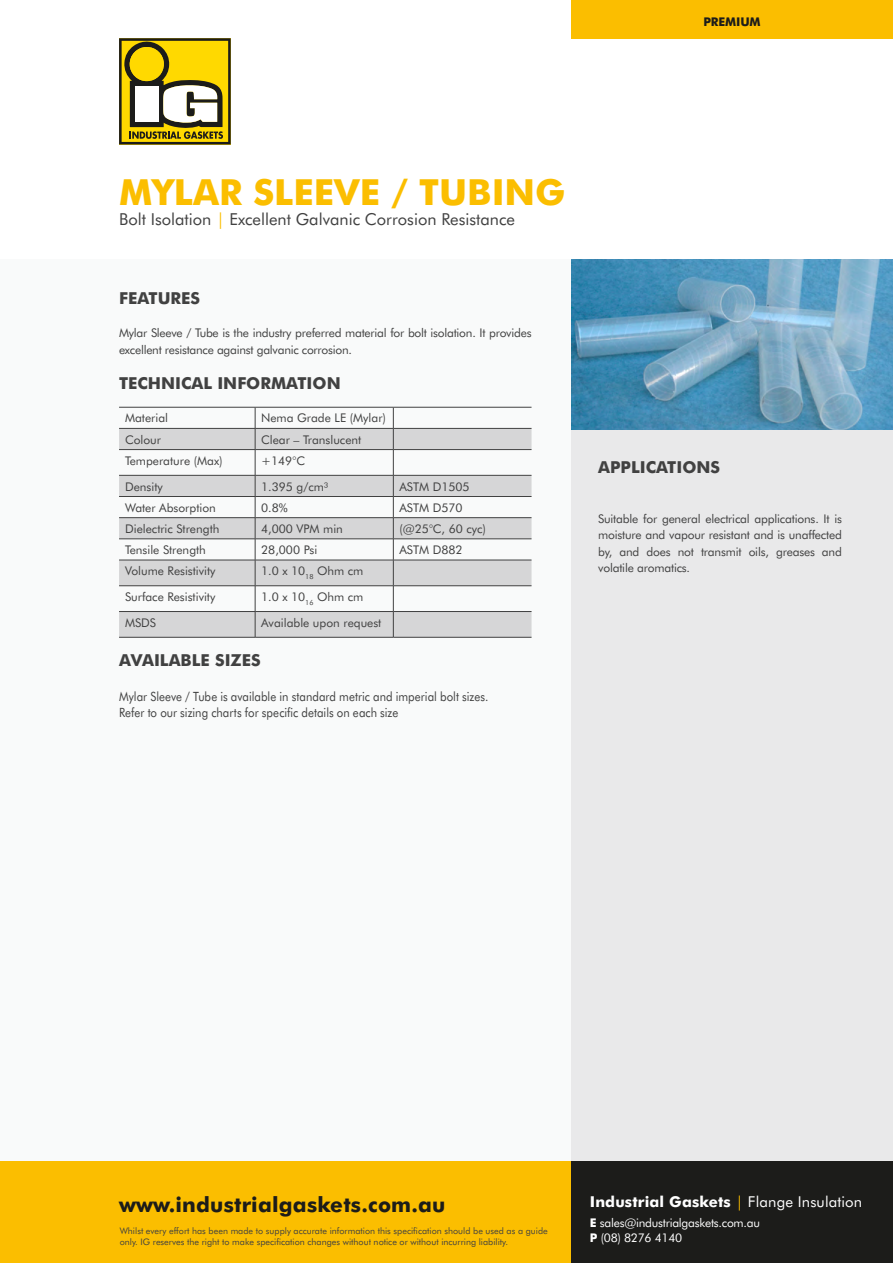
<style>
.page{position:relative;width:893px;height:1263px;background:#fff}
.page>*{position:absolute;margin:0;border:0;box-sizing:border-box;transform-origin:0 0}
.t1{font:700 36px "Futura BT";color:#fbbe00}
.t2{font:700 21px "Futura BT";letter-spacing:.01em;color:#1c1c1a}
.t3{font:700 16.5px "Futura BT";color:#414141}
.t4{font:16.5px "Futura BT";color:#414141}
.t5{font:700 15px "Futura BT";letter-spacing:.01em;color:#fff}
.t6{font:12.75px/16.5px "Futura BT";color:#414141;scale:.9 1}
.t7{font:12px/16.5px "Futura BT";color:#414141;text-align:justify}
.t8{font:12px/16.5px "Futura BT";letter-spacing:-.02em;color:#414141}
.t9{font:12px/15px "Futura BT";letter-spacing:-.02em;color:#fff}
.t10{font:700 12px "Futura BT";letter-spacing:-.01em;color:#1c1c1a}
.t11{font:9px/10.8px "Futura BT";color:#414141}
.s1{color:#fbbe00}
.s2{font-weight:400;color:#fbbe00}
.s3{font-weight:400}
.s4{font-weight:700}
</style>
<div class="page">
<div style="left:0;top:259px;width:893px;height:911px;background:#f9fafa"></div>
<div style="left:571px;top:426px;width:322px;height:739px;background:#e9e9ea"></div>
<div style="left:0;top:1161px;width:573px;height:102px;background:#fbbe00"></div>
<div style="left:571px;top:1161px;width:322px;height:102px;background:#1c1c1a"></div>
<div style="left:571px;top:0;width:322px;height:38px;background:#fbbe00"></div>
<svg style="left:119px;top:38px;width:112px;height:106px"></svg>
<svg style="left:394px;top:429px;width:137px;height:208px;fill:#d6d6d7"></svg>
<hr style="left:393px;top:407px;width:138px;height:1px;background:#414141">
<hr style="left:393px;top:428px;width:138px;height:1px;background:#414141">
<hr style="left:393px;top:449px;width:138px;height:1px;background:#414141">
<hr style="left:393px;top:475px;width:138px;height:1px;background:#414141">
<hr style="left:393px;top:496px;width:138px;height:1px;background:#414141">
<hr style="left:393px;top:517px;width:138px;height:1px;background:#414141">
<hr style="left:393px;top:539px;width:138px;height:1px;background:#414141">
<hr style="left:393px;top:560px;width:138px;height:1px;background:#414141">
<hr style="left:393px;top:585px;width:138px;height:1px;background:#414141">
<hr style="left:393px;top:611px;width:138px;height:1px;background:#414141">
<hr style="left:119px;top:637px;width:136px;height:1px;background:#414141">
<hr style="left:255px;top:637px;width:138px;height:1px;background:#414141">
<hr style="left:393px;top:637px;width:138px;height:1px;background:#414141">
<svg style="left:119px;top:407px;width:275px;height:230px"></svg>
<img style="left:571px;top:259px;width:322px;height:170px">
<p class="t10" style="left:703px;top:15px;width:59px">PREMIUM</p>
<h1 class="t1" style="left:119px;top:170px;width:448px">MYLAR SLEEVE / TUBING</h1>
<h3 class="t4" style="left:119px;top:209px;width:397px">Bolt Isolation <span class="s1">|</span> Excellent Galvanic Corrosion Resistance</h3>
<h3 class="t3" style="left:119px;top:288px;width:83px">FEATURES</h3>
<p class="t8" style="left:119px;top:325px;width:414px">Mylar Sleeve / Tube is the industry preferred material for bolt isolation. It provides excellent resistance against galvanic corrosion.</p>
<h3 class="t3" style="left:119px;top:373px;width:223px">TECHNICAL INFORMATION</h3>
<p class="t7" style="left:125px;top:410px;width:45px">Material</p>
<p class="t7" style="left:261px;top:410px;width:126px">Nema Grade LE (Mylar)</p>
<p class="t7" style="left:125px;top:431px;width:38px">Colour</p>
<p class="t7" style="left:261px;top:431px;width:102px">Clear – Translucent</p>
<p class="t7" style="left:125px;top:452px;width:99px">Temperature (Max)</p>
<p class="t7" style="left:261px;top:452px;width:45px">+149°C</p>
<p class="t7" style="left:125px;top:478px;width:39px">Density</p>
<p class="t7" style="left:261px;top:478px;width:69px">1.395 g/cm³</p>
<p class="t7" style="left:399px;top:478px;width:72px">ASTM D1505</p>
<p class="t7" style="left:125px;top:499px;width:92px">Water Absorption</p>
<p class="t7" style="left:261px;top:499px;width:28px">0.8%</p>
<p class="t7" style="left:399px;top:499px;width:65px">ASTM D570</p>
<p class="t7" style="left:125px;top:520px;width:96px">Dielectric Strength</p>
<p class="t7" style="left:261px;top:520px;width:83px">4,000 VPM min</p>
<p class="t7" style="left:399px;top:520px;width:88px">(@25°C, 60 cyc)</p>
<p class="t7" style="left:125px;top:541px;width:82px">Tensile Strength</p>
<p class="t7" style="left:261px;top:541px;width:58px">28,000 Psi</p>
<p class="t7" style="left:399px;top:541px;width:65px">ASTM D882</p>
<p class="t7" style="left:125px;top:562px;width:92px">Volume Resistivity</p>
<p class="t7" style="left:261px;top:562px;width:104px">1.0 x 10<sub>18</sub> Ohm cm</p>
<p class="t7" style="left:125px;top:588px;width:92px">Surface Resistivity</p>
<p class="t7" style="left:261px;top:588px;width:104px">1.0 x 10<sub>16</sub> Ohm cm</p>
<p class="t7" style="left:125px;top:614px;width:33px">MSDS</p>
<p class="t7" style="left:261px;top:614px;width:122px">Available upon request</p>
<h3 class="t3" style="left:119px;top:650px;width:143px">AVAILABLE SIZES</h3>
<p class="t6" style="left:119px;top:688px;width:412px">Mylar Sleeve / Tube is available in standard metric and imperial bolt sizes.<br>Refer to our sizing charts for specific details on each size</p>
<h3 class="t3" style="left:598px;top:457px;width:123px">APPLICATIONS</h3>
<p class="t7" style="left:598px;top:510px;width:245px">Suitable for general electrical applications. It is moisture and vapour resistant and is unaffected by, and does not transmit oils, greases and volatile aromatics.</p>
<h2 class="t2" style="left:119px;top:1192px;width:328px">www.industrialgaskets.com.au</h2>
<p class="t11" style="left:120px;top:1225px;width:430px">Whilst every effort has been made to supply accurate information this specification should be used as a guide only. IG reserves the right to make specification changes without notice or without incurring liability.</p>
<p class="t5" style="left:590px;top:1193px;width:274px">Industrial Gaskets <span class="s2">|</span> <span class="s3">Flange Insulation</span></p>
<p class="t9" style="left:590px;top:1215px;width:172px"><span class="s4">E</span> sales@industrialgaskets.com.au<br><span class="s4">P</span> (08) 8276 4140</p>
</div>
